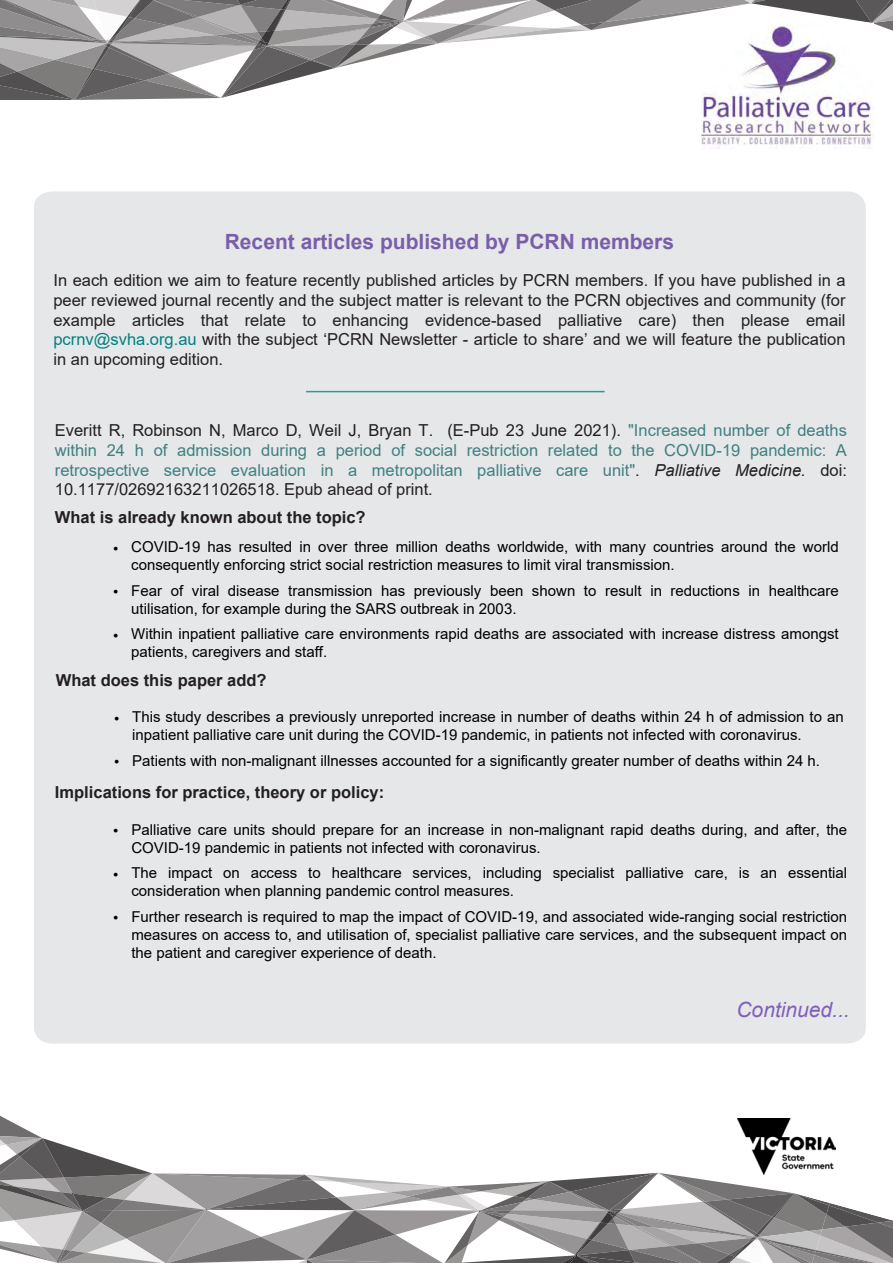
<style>
.page{position:relative;width:893px;height:1263px;background:#fff}
.page>*{position:absolute;margin:0;border:0;box-sizing:border-box;transform-origin:0 0}
.t1{font:700 21px "Arial";color:#795fa9}
.t2{font:italic 21px "Arial";color:#8060bb}
.t3{font:16.5px/19.8px "Arial";color:#231f20;text-align:justify}
.t4{font:16.5px/19.8px "Arial";color:#408080;text-align:justify}
.t5{font:700 16.5px "Arial";color:#231f20}
.t6{font:15px/18px "Arial";color:#000}
.s1{color:#008080}
.s2{color:#231f20}
.s3{font-style:italic;color:#231f20}
</style>
<div class="page">
<svg style="left:0;top:0;width:893px;height:100px"></svg>
<svg style="left:0;top:1043px;width:893px;height:220px"></svg>
<img style="left:701px;top:24px;width:172px;height:125px">
<div style="left:34px;top:191px;width:832px;height:852px;background:#e6e7e9"></div>
<hr style="left:306px;top:391px;width:299px;height:1px;background:#1ba39b">
<img style="left:738px;top:1118px;width:98px;height:57px">
<h1 class="t1" style="left:225px;top:227px;width:451px">Recent articles published by PCRN members</h1>
<p class="t3" style="left:53px;top:270px;width:794px">In each edition we aim to feature recently published articles by PCRN members. If you have published in a peer reviewed journal recently and the subject matter is relevant to the PCRN objectives and community (for example articles that relate to enhancing evidence-based palliative care) then please email <span class="s1">pcrnv@svha.org.au</span> with the subject ‘PCRN Newsletter - article to share’ and we will feature the publication in an upcoming edition.</p>
<p class="t4" style="left:55px;top:420px;width:794px"><span class="s2">Everitt R, Robinson N, Marco D, Weil J, Bryan T. (E-Pub 23 June 2021).</span> "Increased number of deaths within 24 h of admission during a period of social restriction related to the COVID-19 pandemic: A retrospective service evaluation in a metropolitan palliative care unit"<span class="s2">.</span> <span class="s3">Palliative Medicine.</span> <span class="s2">doi:<br>10.1177/02692163211026518. Epub ahead of print.</span></p>
<p class="t5" style="left:55px;top:505px;width:312px">What is already known about the topic?</p>
<p class="t6" style="left:131px;top:538px;width:709px">COVID-19 has resulted in over three million deaths worldwide, with many countries around the world consequently enforcing strict social restriction measures to limit viral transmission.</p>
<p class="t6" style="left:131px;top:581px;width:709px">Fear of viral disease transmission has previously been shown to result in reductions in healthcare utilisation, for example during the SARS outbreak in 2003.</p>
<p class="t6" style="left:131px;top:625px;width:709px">Within inpatient palliative care environments rapid deaths are associated with increase distress amongst patients, caregivers and staff.</p>
<p class="t6" style="left:113px;top:539px;width:7px">•</p>
<p class="t6" style="left:113px;top:583px;width:7px">•</p>
<p class="t6" style="left:113px;top:626px;width:7px">•</p>
<p class="t5" style="left:56px;top:668px;width:212px">What does this paper add?</p>
<p class="t6" style="left:132px;top:708px;width:713px">This study describes a previously unreported increase in number of deaths within 24 h of admission to an inpatient palliative care unit during the COVID-19 pandemic, in patients not infected with coronavirus.</p>
<p class="t6" style="left:132px;top:751px;width:689px">Patients with non-malignant illnesses accounted for a significantly greater number of deaths within 24 h.</p>
<p class="t6" style="left:114px;top:709px;width:7px">•</p>
<p class="t6" style="left:114px;top:753px;width:7px">•</p>
<p class="t5" style="left:55px;top:780px;width:331px">Implications for practice, theory or policy:</p>
<p class="t6" style="left:131px;top:820px;width:717px">Palliative care units should prepare for an increase in non-malignant rapid deaths during, and after, the<br>COVID-19 pandemic in patients not infected with coronavirus.</p>
<p class="t6" style="left:131px;top:864px;width:717px">The impact on access to healthcare services, including specialist palliative care, is an essential consideration when planning pandemic control measures.</p>
<p class="t6" style="left:131px;top:907px;width:717px;text-align:justify">Further research is required to map the impact of COVID-19, and associated wide-ranging social restriction measures on access to, and utilisation of, specialist palliative care services, and the subsequent impact on the patient and caregiver experience of death.</p>
<p class="t6" style="left:113px;top:822px;width:7px">•</p>
<p class="t6" style="left:113px;top:865px;width:7px">•</p>
<p class="t6" style="left:113px;top:909px;width:7px">•</p>
<h1 class="t2" style="left:736px;top:996px;width:115px">Continued...</h1>
</div>
